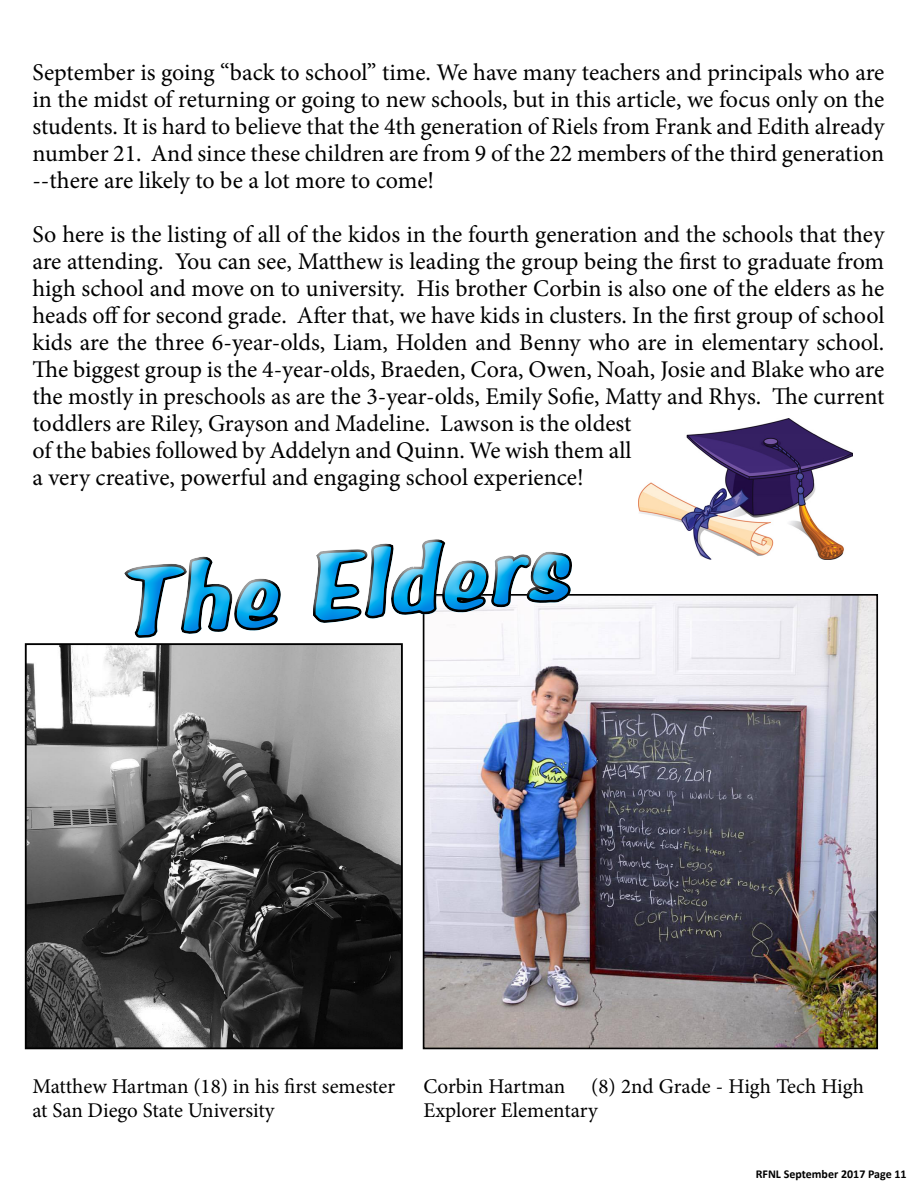
<style>
.page{position:relative;width:918px;height:1188px;background:#fff}
.page>*{position:absolute;margin:0;border:0;box-sizing:border-box;transform-origin:0 0}
.t1{font:italic 95.55px "BRADDON Bold";color:#00aeef}
.t2{font:24px/27px "Minion Pro";letter-spacing:-.005em;color:#000;text-align:justify}
.t3{font:21px/24px "Minion Pro";color:#000}
.t4{font:700 12px "Calibri";color:#000}
</style>
<div class="page">
<img style="left:426px;top:597px;width:449px;height:449px">
<div style="left:423px;top:594px;width:455px;height:455px;border:2px solid #000"></div>
<img style="left:28px;top:646px;width:372px;height:400px">
<div style="left:25px;top:643px;width:378px;height:406px;border:2px solid #000"></div>
<svg style="left:108px;top:539px;width:487px;height:122px"></svg>
<img style="left:638px;top:418px;width:215px;height:141px">
<p class="t2" style="left:32px;top:59px;width:854px">September is going “back to school” time. We have many teachers and principals who are in the midst of returning or going to new schools, but in this article, we focus only on the students. It is hard to believe that the 4th generation of Riels from Frank and Edith already number 21. And since these children are from 9 of the 22 members of the third generation --there are likely to be a lot more to come!</p>
<p class="t2" style="left:32px;top:221px;width:854px;text-align:left">So here is the listing of all of the kidos in the fourth generation and the schools that they are attending. You can see, Matthew is leading the group being the first to graduate from high school and move on to university. His brother Corbin is also one of the elders as he heads off for second grade. After that, we have kids in clusters. In the first group of school kids are the three 6-year-olds, Liam, Holden and Benny who are in elementary school.<br>The biggest group is the 4-year-olds, Braeden, Cora, Owen, Noah, Josie and Blake who are the mostly in preschools as are the 3-year-olds, Emily Sofie, Matty and Rhys. The current toddlers are Riley, Grayson and Madeline. Lawson is the oldest<br>of the babies followed by Addelyn and Quinn. We wish them all<br>a very creative, powerful and engaging school experience!</p>
<h1 class="t1" style="left:113px;top:549px;width:450px;rotate:-5deg">The Elders</h1>
<p class="t3" style="left:32px;top:1075px;width:364px">Matthew Hartman (18) in his first semester at San Diego State University</p>
<p class="t3" style="left:423px;top:1075px;width:442px">Corbin Hartman (8) 2nd Grade - High Tech High<br>Explorer Elementary</p>
<p class="t4" style="left:756px;top:1166px;width:152px">RFNL September 2017 Page 11</p>
</div>
